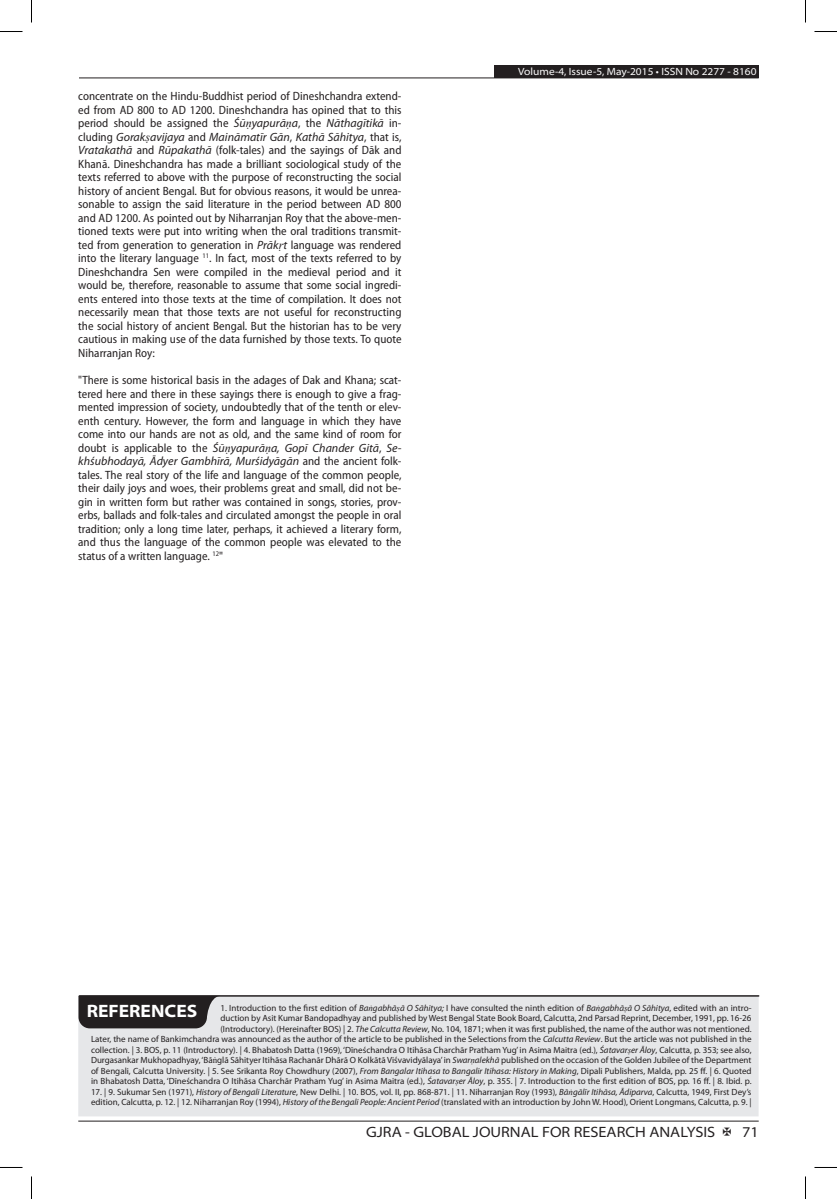
<style>
.page{position:relative;width:837px;height:1199px;background:#fff}
.page>*{position:absolute;margin:0;border:0;box-sizing:border-box;transform-origin:0 0}
.t1{font:700 semi-expanded 18px "Myriad Pro";color:#fff}
.t2{font:semi-expanded 15px "Myriad Pro";color:#231f20}
.t3{font:semi-condensed 12px/13.5px "Myriad Pro";color:#231f20;text-align:justify}
.t4{font:semi-expanded 10.5px "Myriad Pro";color:#fff}
.t5{font:9px/10.5px "Myriad Pro";color:#231f20;text-align:right}
.s1{font-style:italic;font-stretch:normal}
.s2{font-family:"Times New Roman";font-style:italic;font-stretch:normal}
.s3{font-style:italic}
.s4{font-family:"Times New Roman";font-style:italic}
.s5{font-family:"Times New Roman"}
</style>
<div class="page">
<hr style="left:78px;top:1120px;width:681px;height:1px;background:#231f20">
<div style="left:494px;top:65px;width:265px;height:13px;background:#231f20"></div>
<hr style="left:79px;top:78px;width:680px;height:1px;background:#231f20">
<div style="left:78px;top:995px;width:681px;height:121px;background:#e6e7e9"></div>
<hr style="left:79px;top:995px;width:680px;height:1px;background:#231f20">
<svg style="left:78px;top:995px;width:142px;height:33px;background:#343132"></svg>
<svg style="left:0;top:31px;width:22px;height:1px"></svg>
<svg style="left:814px;top:31px;width:23px;height:1px"></svg>
<svg style="left:0;top:1167px;width:22px;height:1px"></svg>
<svg style="left:814px;top:1167px;width:23px;height:1px"></svg>
<svg style="left:31px;top:0;width:1px;height:22px"></svg>
<svg style="left:31px;top:1176px;width:1px;height:22px"></svg>
<svg style="left:805px;top:0;width:1px;height:22px"></svg>
<svg style="left:805px;top:1176px;width:1px;height:22px"></svg>
<p class="t3" style="left:78px;top:90px;width:325px">concentrate on the Hindu-Buddhist period of Dineshchandra extend&shy;ed from AD 800 to AD 1200. Dineshchandra has opined that to this period should be assigned the <span class="s1">Śū</span><span class="s2">ṇ</span><span class="s1">yapurā</span><span class="s2">ṇ</span><span class="s1">a</span>, the <span class="s1">Nāthagītikā</span> in&shy;cluding <span class="s1">Gorak</span><span class="s2">ṣ</span><span class="s1">avijaya</span> and <span class="s1">Maināmatīr Gān</span>, <span class="s1">Kathā Sāhitya</span>, that is, <span class="s1">Vratakathā</span> and <span class="s1">Rūpakathā</span> (folk-tales) and the sayings of Dāk and Khanā. Dineshchandra has made a brilliant sociological study of the texts referred to above with the purpose of reconstructing the social history of ancient Bengal. But for obvious reasons, it would be unrea&shy;sonable to assign the said literature in the period between AD 800 and AD 1200. As pointed out by Niharranjan Roy that the above-men&shy;tioned texts were put into writing when the oral traditions transmit&shy;ted from generation to generation in <span class="s1">Prāk</span><span class="s2">ṛ</span><span class="s1">t</span> language was rendered into the literary language <sup>11</sup>. In fact, most of the texts referred to by Dineshchandra Sen were compiled in the medieval period and it would be, therefore, reasonable to assume that some social ingredi&shy;ents entered into those texts at the time of compilation. It does not necessarily mean that those texts are not useful for reconstructing the social history of ancient Bengal. But the historian has to be very cautious in making use of the data furnished by those texts. To quote Niharranjan Roy:</p>
<p class="t3" style="left:78px;top:373px;width:325px">"There is some historical basis in the adages of Dak and Khana; scat&shy;tered here and there in these sayings there is enough to give a frag&shy;mented impression of society, undoubtedly that of the tenth or elev&shy;enth century. However, the form and language in which they have come into our hands are not as old, and the same kind of room for doubt is applicable to the <span class="s1">Śū</span><span class="s2">ṇ</span><span class="s1">yapurā</span><span class="s2">ṇ</span><span class="s1">a, Gopī Chander Gitā</span>, <span class="s1">Se&shy;khśubhodayā, Ādyer Gambhīrā, Murśidyāgān</span> and the ancient folk&shy;tales. The real story of the life and language of the common people, their daily joys and woes, their problems great and small, did not be&shy;gin in written form but rather was contained in songs, stories, prov&shy;erbs, ballads and folk-tales and circulated amongst the people in oral tradition; only a long time later, perhaps, it achieved a literary form, and thus the language of the common people was elevated to the status of a written language. <sup>12</sup>"</p>
<p class="t4" style="left:518px;top:65px;width:240px">Volume-4, Issue-5, May-2015 • ISSN No 2277 - 8160</p>
<p class="t5" style="left:91px;top:1002px;width:662px">1. Introduction to the first edition of <span class="s3">Ba</span><span class="s4">ṅ</span><span class="s3">gabhā</span><span class="s4">ṣ</span><span class="s3">ā O Sāhitya;</span> I have consulted the ninth edition of <span class="s3">Ba</span><span class="s4">ṅ</span><span class="s3">gabhā</span><span class="s4">ṣ</span><span class="s3">ā O Sāhitya</span>, edited with an intro-<br>duction by Asit Kumar Bandopadhyay and published by West Bengal State Book Board, Calcutta, 2nd Parsad Reprint, December, 1991, pp. 16-26<br>(Introductory). (Hereinafter BOS) | 2. <span class="s3">The Calcutta Review</span>, No. 104, 1871; when it was first published, the name of the author was not mentioned.<br>Later, the name of Bankimchandra was announced as the author of the article to be published in the Selections from the <span class="s3">Calcutta Review</span>. But the article was not published in the collection. | 3. BOS, p. 11 (Introductory). | 4. Bhabatosh Datta (1969), ‘Dīneśchandra O Itihāsa Charchār Pratham Yug’ in Asima Maitra (ed.), <span class="s3">Śatavar</span><span class="s4">ṣ</span><span class="s3">er Āloy</span>, Calcutta, p. 353; see also, Durgasankar Mukhopadhyay, ‘Bā<span class="s5">ṅ</span>glā Sāhityer Itihāsa Rachanār Dhārā O Kolkātā Viśvavidyālaya’ in <span class="s3">Swar</span><span class="s4">ṇ</span><span class="s3">alekhā</span> published on the occasion of the Golden Jubilee of the Department of Bengali, Calcutta University. | 5. See Srikanta Roy Chowdhury (2007), <span class="s3">From Bangalar Itihasa to Bangalir Itihasa: History in Making</span>, Dipali Publishers, Malda, pp. 25 ff. | 6. Quoted in Bhabatosh Datta, ‘Dīneśchandra O Itihāsa Charchār Pratham Yug’ in Asima Maitra (ed.), <span class="s3">Śatavar</span><span class="s4">ṣ</span><span class="s3">er Āloy</span>, p. 355. | 7. Introduction to the first edition of BOS, pp. 16 ff. | 8. Ibid. p.</p>
<p class="t5" style="left:91px;top:1086px;width:662px;text-align:left">17. | 9. Sukumar Sen (1971), <span class="s3">History of Bengali Literature</span>, New Delhi. | 10. BOS, vol. II, pp. 868-871. | 11. Niharranjan Roy (1993), <span class="s3">Bā</span><span class="s4">ṅ</span><span class="s3">gālīr Itihāsa, Ādiparva</span>, Calcutta, 1949, First Dey’s edition, Calcutta, p. 12. | 12. Niharranjan Roy (1994), <span class="s3">History of the Bengali People: Ancient Period</span> (translated with an introduction by John W. Hood), Orient Longmans, Calcutta, p. 9. |</p>
<h1 class="t1" style="left:87px;top:1000px;width:112px">REFERENCES</h1>
<p class="t2" style="left:366px;top:1123px;width:351px">GJRA - GLOBAL JOURNAL FOR RESEARCH ANALYSIS</p>
<p class="t2" style="left:742px;top:1123px;width:18px">71</p>
</div>
